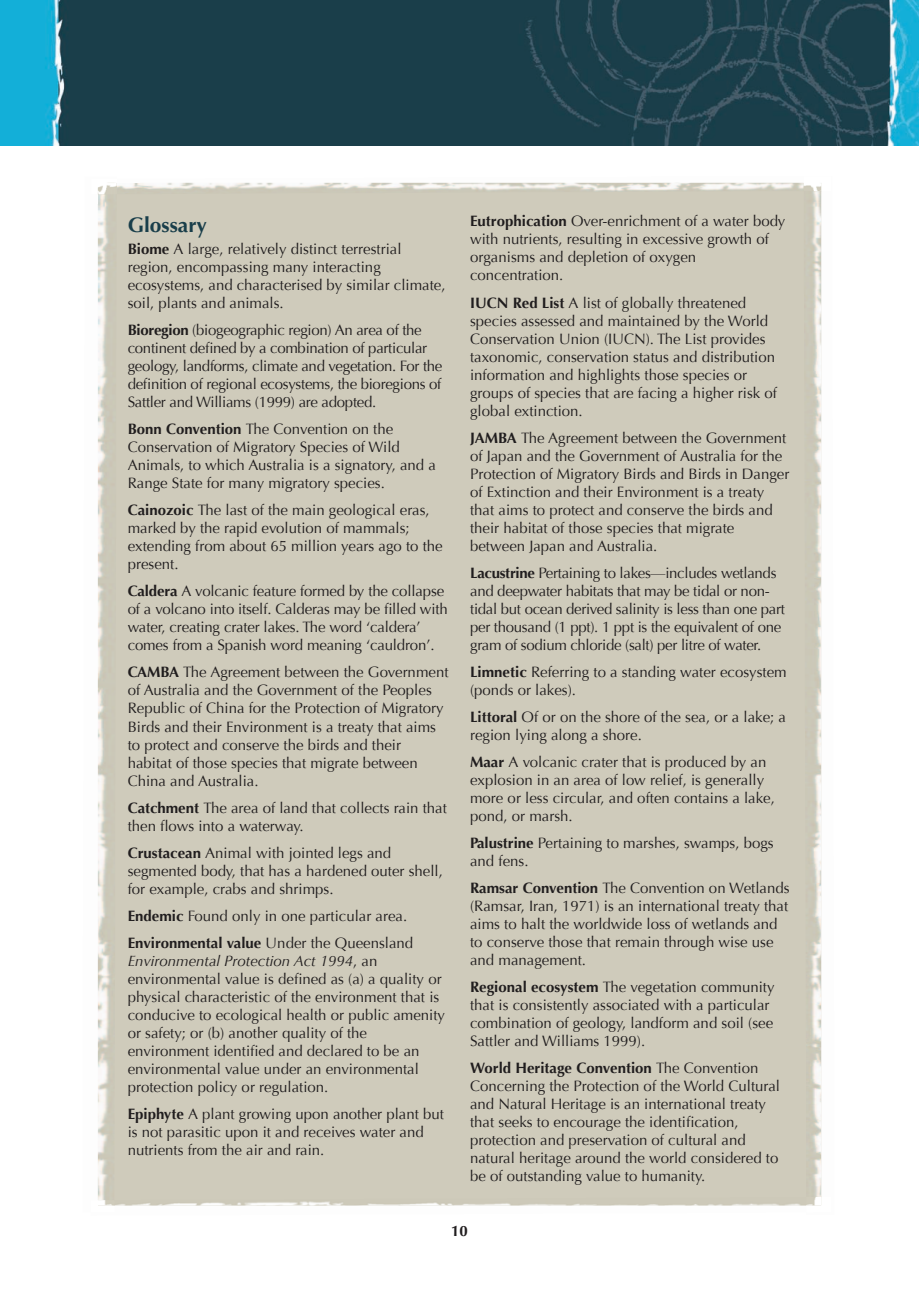
<style>
.page{position:relative;width:919px;height:1289px;background:#fff}
.page>*{position:absolute;margin:0;border:0;box-sizing:border-box;transform-origin:0 0}
.t1{font:700 21px "Optima";color:#193e4a}
.t2{font:15px/18px "Optima";color:#201d1e}
.t3{font:15px/18px "Optima";letter-spacing:-.02em;color:#201d1e}
.t4{font:700 15px "Optima";color:#201d1e}
.s1{font-weight:700}
.s2{font-style:italic}
</style>
<div class="page">
<img style="left:0;top:0;width:918px;height:145px">
<div style="left:98px;top:183px;width:723px;height:1022px;background:#cfcbbb"></div>
<img style="left:821px;top:191px;width:1px;height:1005px">
<img style="left:809px;top:191px;width:12px;height:1005px">
<img style="left:117px;top:183px;width:686px;height:8px">
<img style="left:803px;top:182px;width:19px;height:9px">
<img style="left:117px;top:1205px;width:689px;height:1px">
<img style="left:118px;top:1201px;width:682px;height:4px">
<img style="left:806px;top:1196px;width:16px;height:10px">
<img style="left:98px;top:194px;width:12px;height:1005px">
<img style="left:97px;top:183px;width:20px;height:11px">
<img style="left:98px;top:1205px;width:16px;height:1px">
<img style="left:98px;top:1199px;width:14px;height:6px">
<h1 class="t1" style="left:128px;top:213px;width:81px">Glossary</h1>
<p class="t2" style="left:128px;top:240px;width:319px"><span class="s1">Biome</span> A large, relatively distinct terrestrial region, encompassing many interacting ecosystems, and characterised by similar climate, soil, plants and animals.</p>
<p class="t3" style="left:128px;top:321px;width:316px"><span class="s1">Bioregion</span> (biogeographic region) An area of the continent defined by a combination of particular geology, landforms, climate and vegetation. For the definition of regional ecosystems, the bioregions of Sattler and Williams (1999) are adopted.</p>
<p class="t2" style="left:128px;top:420px;width:310px"><span class="s1">Bonn Convention</span> The Convention on the Conservation of Migratory Species of Wild Animals, to which Australia is a signatory, and a Range State for many migratory species.</p>
<p class="t2" style="left:128px;top:501px;width:316px"><span class="s1">Cainozoic</span> The last of the main geological eras, marked by the rapid evolution of mammals; extending from about 65 million years ago to the present.</p>
<p class="t2" style="left:128px;top:582px;width:321px"><span class="s1">Caldera</span> A volcanic feature formed by the collapse of a volcano into itself. Calderas may be filled with water, creating crater lakes. The word ‘caldera’ comes from a Spanish word meaning ‘cauldron’.</p>
<p class="t2" style="left:128px;top:663px;width:322px"><span class="s1">CAMBA</span> The Agreement between the Government of Australia and the Government of the Peoples Republic of China for the Protection of Migratory Birds and their Environment is a treaty that aims to protect and conserve the birds and their habitat of those species that migrate between China and Australia.</p>
<p class="t2" style="left:128px;top:798px;width:320px"><span class="s1">Catchment</span> The area of land that collects rain that then flows into a waterway.</p>
<p class="t2" style="left:128px;top:843px;width:317px"><span class="s1">Crustacean</span> Animal with jointed legs and segmented body, that has a hardened outer shell, for example, crabs and shrimps.</p>
<p class="t2" style="left:128px;top:902px;width:287px;line-height:27px"><span class="s1">Endemic</span> Found only in one particular area.<br><span class="s1">Environmental value</span> Under the Queensland</p>
<p class="t2" style="left:128px;top:951px;width:319px"><span class="s2">Environmental Protection Act 1994</span>, an environmental value is defined as (a) a quality or physical characteristic of the environment that is conducive to ecological health or public amenity or safety; or (b) another quality of the environment identified and declared to be an environmental value under an environmental protection policy or regulation.</p>
<p class="t2" style="left:128px;top:1104px;width:318px"><span class="s1">Epiphyte</span> A plant growing upon another plant but is not parasitic upon it and receives water and nutrients from the air and rain.</p>
<p class="t2" style="left:470px;top:212px;width:316px"><span class="s1">Eutrophication</span> Over-enrichment of a water body with nutrients, resulting in excessive growth of organisms and depletion of oxygen concentration.</p>
<p class="t2" style="left:470px;top:293px;width:308px"><span class="s1">IUCN Red List</span> A list of globally threatened species assessed and maintained by the World Conservation Union (IUCN). The List provides taxonomic, conservation status and distribution information and highlights those species or groups of species that are facing a higher risk of global extinction.</p>
<p class="t2" style="left:470px;top:428px;width:321px"><span class="s1">JAMBA</span> The Agreement between the Government of Japan and the Government of Australia for the Protection of Migratory Birds and Birds in Danger of Extinction and their Environment is a treaty that aims to protect and conserve the birds and their habitat of those species that migrate between Japan and Australia.</p>
<p class="t3" style="left:470px;top:563px;width:316px"><span class="s1">Lacustrine</span> Pertaining to lakes—includes wetlands and deepwater habitats that may be tidal or non&shy;tidal but ocean derived salinity is less than one part per thousand (1 ppt). 1 ppt is the equivalent of one gram of sodium chloride (salt) per litre of water.</p>
<p class="t2" style="left:470px;top:662px;width:318px"><span class="s1">Limnetic</span> Referring to a standing water ecosystem (ponds or lakes).</p>
<p class="t2" style="left:470px;top:707px;width:317px"><span class="s1">Littoral</span> Of or on the shore of the sea, or a lake; a region lying along a shore.</p>
<p class="t2" style="left:470px;top:752px;width:306px"><span class="s1">Maar</span> A volcanic crater that is produced by an explosion in an area of low relief, is generally more or less circular, and often contains a lake, pond, or marsh.</p>
<p class="t2" style="left:470px;top:833px;width:305px"><span class="s1">Palustrine</span> Pertaining to marshes, swamps, bogs and fens.</p>
<p class="t2" style="left:470px;top:878px;width:321px"><span class="s1">Ramsar Convention</span> The Convention on Wetlands (Ramsar, Iran, 1971) is an international treaty that aims to halt the worldwide loss of wetlands and to conserve those that remain through wise use and management.</p>
<p class="t2" style="left:470px;top:977px;width:306px"><span class="s1">Regional ecosystem</span> The vegetation community that is consistently associated with a particular combination of geology, landform and soil (see Sattler and Williams 1999).</p>
<p class="t2" style="left:470px;top:1058px;width:311px"><span class="s1">World Heritage Convention</span> The Convention Concerning the Protection of the World Cultural and Natural Heritage is an international treaty that seeks to encourage the identification, protection and preservation of cultural and natural heritage around the world considered to be of outstanding value to humanity.</p>
<p class="t4" style="left:451px;top:1221px;width:18px">10</p>
</div>
